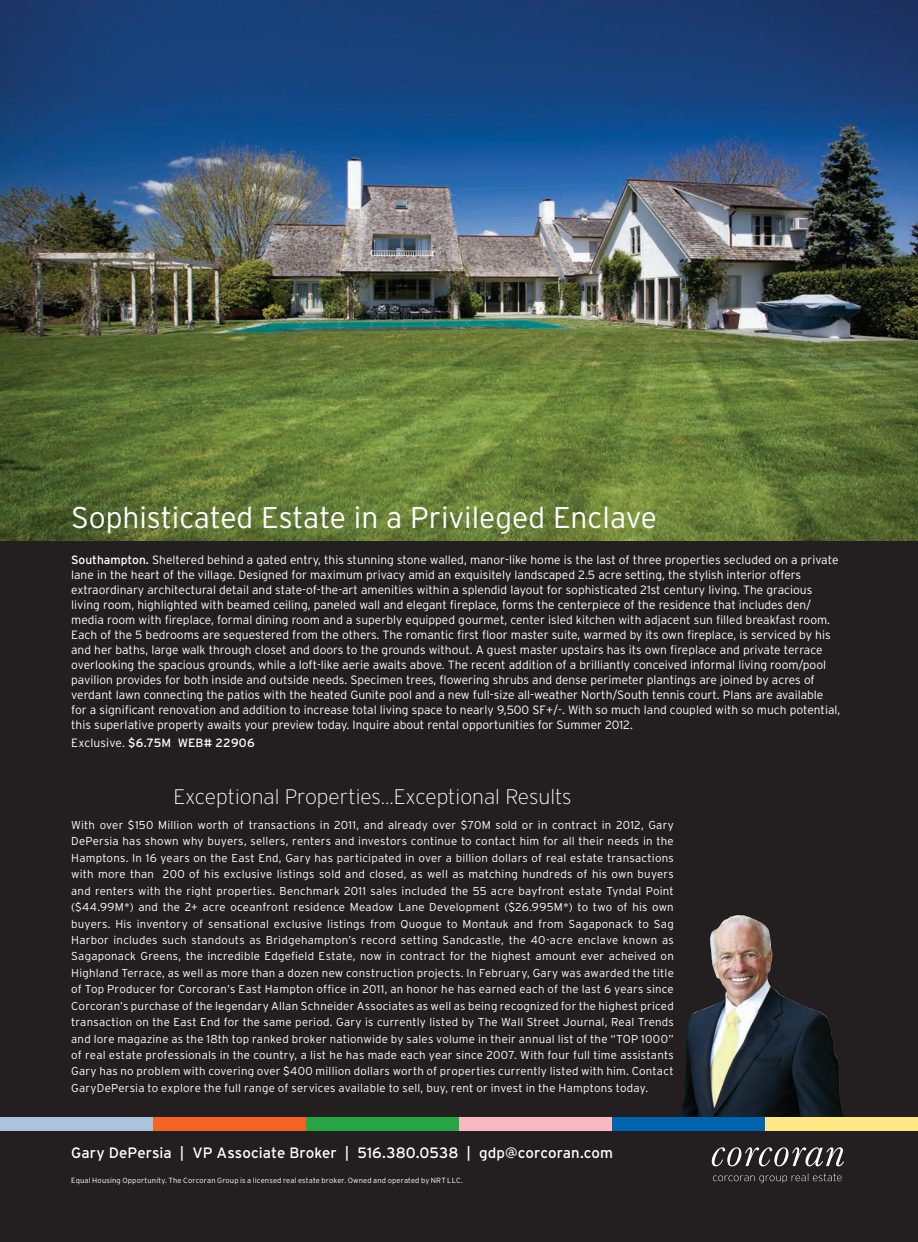
<style>
.page{position:relative;width:918px;height:1242px;background:#231f20}
.page>*{position:absolute;margin:0;border:0;box-sizing:border-box;transform-origin:0 0}
.t1{font:300 30px "Interstate";color:#fff}
.t2{font:200 21px "Interstate";color:#fff}
.t3{font:15px "Interstate";letter-spacing:.005em;color:#fff}
.t4{font:300 12px/15px "Interstate";color:#fff}
.t5{font:12px "Interstate";letter-spacing:.01em;color:#fff}
.t6{font:300 11.55px/16.4px "Interstate";letter-spacing:.02em;color:#fff;text-align:justify}
.t7{font:300 7.5px "Interstate";letter-spacing:.025em;color:#fff}
.s1{font-weight:400}
.s2{font-weight:300}
</style>
<div class="page">
<div style="left:0;top:1118px;width:153px;height:13px;background:#acc3dc"></div>
<div style="left:153px;top:1118px;width:153px;height:13px;background:#f36421"></div>
<div style="left:306px;top:1118px;width:153px;height:13px;background:#27a444"></div>
<div style="left:459px;top:1118px;width:153px;height:13px;background:#f8b9bf"></div>
<div style="left:612px;top:1118px;width:153px;height:13px;background:#0164b1"></div>
<div style="left:765px;top:1118px;width:153px;height:13px;background:#ffe781"></div>
<svg style="left:712px;top:1147px;width:132px;height:19px"></svg>
<svg style="left:713px;top:1173px;width:129px;height:10px"></svg>
<img style="left:682px;top:915px;width:161px;height:202px">
<img style="left:0;top:0;width:918px;height:540px">
<h1 class="t1" style="left:71px;top:501px;width:587px">Sophisticated Estate in a Privileged Enclave</h1>
<p class="t4" style="left:71px;top:552px;width:771px"><span class="s1">Southampton.</span> Sheltered behind a gated entry, this stunning stone walled, manor-like home is the last of three properties secluded on a private lane in the heart of the village. Designed for maximum privacy amid an exquisitely landscaped 2.5 acre setting, the stylish interior offers extraordinary architectural detail and state-of-the-art amenities within a splendid layout for sophisticated 21st century living. The gracious living room, highlighted with beamed ceiling, paneled wall and elegant fireplace, forms the centerpiece of the residence that includes den/ media room with fireplace, formal dining room and a superbly equipped gourmet, center isled kitchen with adjacent sun filled breakfast room.<br>Each of the 5 bedrooms are sequestered from the others. The romantic first floor master suite, warmed by its own fireplace, is serviced by his and her baths, large walk through closet and doors to the grounds without. A guest master upstairs has its own fireplace and private terrace overlooking the spacious grounds, while a loft-like aerie awaits above. The recent addition of a brilliantly conceived informal living room/pool pavilion provides for both inside and outside needs. Specimen trees, flowering shrubs and dense perimeter plantings are joined by acres of verdant lawn connecting the patios with the heated Gunite pool and a new full-size all-weather North/South tennis court. Plans are available for a significant renovation and addition to increase total living space to nearly 9,500 SF+/-. With so much land coupled with so much potential, this superlative property awaits your preview today. Inquire about rental opportunities for Summer 2012.</p>
<p class="t5" style="left:71px;top:736px;width:185px"><span class="s2">Exclusive.</span> $6.75M WEB# 22906</p>
<h2 class="t2" style="left:173px;top:785px;width:400px">Exceptional Properties...Exceptional Results</h2>
<p class="t6" style="left:71px;top:817px;width:604px">With over $150 Million worth of transactions in 2011, and already over $70M sold or in contract in 2012, Gary DePersia has shown why buyers, sellers, renters and investors continue to contact him for all their needs in the Hamptons. In 16 years on the East End, Gary has participated in over a billion dollars of real estate transactions with more than 200 of his exclusive listings sold and closed, as well as matching hundreds of his own buyers and renters with the right properties. Benchmark 2011 sales included the 55 acre bayfront estate Tyndal Point ($44.99M*) and the 2+ acre oceanfront residence Meadow Lane Development ($26.995M*) to two of his own buyers. His inventory of sensational exclusive listings from Quogue to Montauk and from Sagaponack to Sag Harbor includes such standouts as Bridgehampton’s record setting Sandcastle, the 40-acre enclave known as Sagaponack Greens, the incredible Edgefield Estate, now in contract for the highest amount ever acheived on Highland Terrace, as well as more than a dozen new construction projects. In February, Gary was awarded the title of Top Producer for Corcoran’s East Hampton office in 2011, an honor he has earned each of the last 6 years since Corcoran’s purchase of the legendary Allan Schneider Associates as well as being recognized for the highest priced transaction on the East End for the same period. Gary is currently listed by The Wall Street Journal, Real Trends and lore magazine as the 18th top ranked broker nationwide by sales volume in their annual list of the “TOP 1000” of real estate professionals in the country, a list he has made each year since 2007. With four full time assistants Gary has no problem with covering over $400 million dollars worth of properties currently listed with him. Contact GaryDePersia to explore the full range of services available to sell, buy, rent or invest in the Hamptons today.</p>
<p class="t3" style="left:71px;top:1144px;width:544px">Gary DePersia | VP Associate Broker | 516.380.0538 | gdp@corcoran.com</p>
<p class="t7" style="left:71px;top:1176px;width:393px">Equal Housing Opportunity. The Corcoran Group is a licensed real estate broker. Owned and operated by NRT LLC.</p>
</div>
